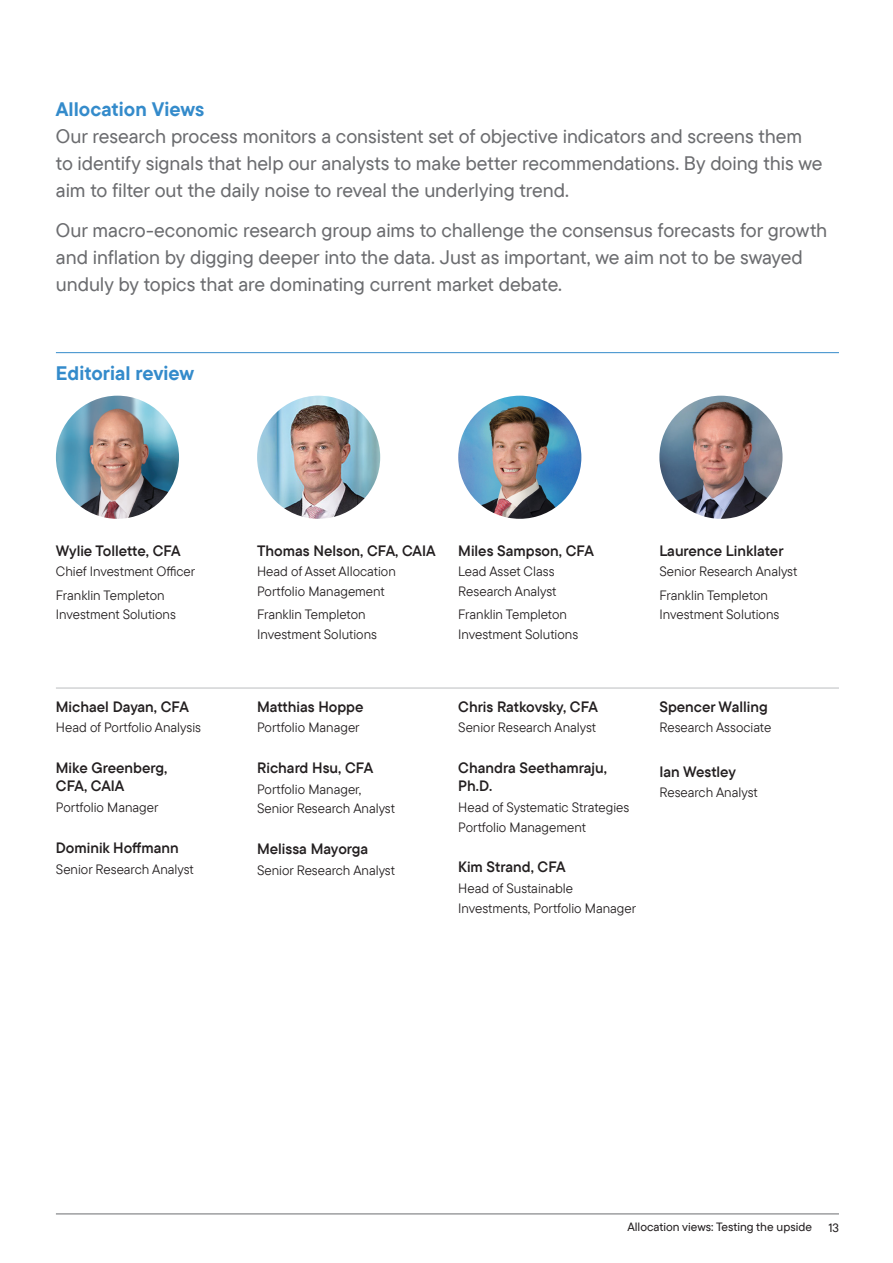
<style>
.page{position:relative;width:893px;height:1263px;background:#fff}
.page>*{position:absolute;margin:0;border:0;box-sizing:border-box;transform-origin:0 0}
.Body{font:500 19.5px/27px "TT Commons Pro";letter-spacing:-.005em;color:#6c6d70}
.Body-2{font:700 19.5px "TT Commons Pro";color:#348bcb}
.Contributor_list_nam{font:15px/18px "TT Commons Pro Db";color:#231f20}
.Author_name{font:15px "TT Commons Pro Db";color:#231f20}
.Contributor_title{font:13.5px/19.5px "TT Commons Pro";color:#231f20}
.t1{font:500 12px "TT Commons Pro";color:#231f20}
.s1{font-weight:700;color:#348bcb}
</style>
<div class="page">
<hr style="left:56px;top:1214px;width:756px;height:1px;background:#6c6d70">
<svg style="left:812px;top:1214px;width:27px;height:1px"></svg>
<img style="left:56px;top:396px;width:123px;height:123px;border-radius:62px">
<hr style="left:56px;top:352px;width:783px;height:1px;background:#348bcb">
<img style="left:458px;top:396px;width:123px;height:123px;border-radius:62px">
<img style="left:659px;top:396px;width:123px;height:123px;border-radius:62px">
<img style="left:257px;top:396px;width:123px;height:123px;border-radius:62px">
<hr style="left:56px;top:688px;width:783px;height:1px;background:#bcbdc0">
<p class="Body" style="left:56px;top:96px;width:768px"><span class="s1">Allocation Views<br></span>Our research process monitors a consistent set of objective indicators and screens them to identify signals that help our analysts to make better recommendations. By doing this we aim to filter out the daily noise to reveal the underlying trend.</p>
<p class="Body" style="left:56px;top:217px;width:773px">Our macro-economic research group aims to challenge the consensus forecasts for growth and inflation by digging deeper into the data. Just as important, we aim not to be swayed unduly by topics that are dominating current market debate.</p>
<p class="Body-2" style="left:56px;top:358px;width:140px">Editorial review</p>
<p class="Contributor_list_nam" style="left:56px;top:541px;width:126px">Wylie Tollette, CFA</p>
<p class="Contributor_title" style="left:56px;top:562px;width:141px">Chief Investment Officer</p>
<p class="Contributor_title" style="left:56px;top:585px;width:121px">Franklin Templeton<br>Investment Solutions</p>
<p class="Contributor_list_nam" style="left:56px;top:697px;width:135px">Michael Dayan, CFA</p>
<p class="Contributor_title" style="left:56px;top:718px;width:147px">Head of Portfolio Analysis</p>
<p class="Contributor_list_nam" style="left:56px;top:759px;width:113px">Mike Greenberg,<br>CFA, CAIA</p>
<p class="Contributor_title" style="left:56px;top:797px;width:104px">Portfolio Manager</p>
<p class="Contributor_list_nam" style="left:56px;top:839px;width:124px">Dominik Hoffmann</p>
<p class="Contributor_title" style="left:56px;top:859px;width:139px">Senior Research Analyst</p>
<p class="Contributor_list_nam" style="left:257px;top:541px;width:180px">Thomas Nelson, CFA, CAIA</p>
<p class="Contributor_title" style="left:257px;top:562px;width:140px">Head of Asset Allocation<br>Portfolio Management</p>
<p class="Contributor_title" style="left:257px;top:605px;width:121px">Franklin Templeton<br>Investment Solutions</p>
<p class="Contributor_list_nam" style="left:458px;top:541px;width:137px">Miles Sampson, CFA</p>
<p class="Contributor_title" style="left:458px;top:562px;width:100px">Lead Asset Class<br>Research Analyst</p>
<p class="Contributor_title" style="left:458px;top:605px;width:121px">Franklin Templeton<br>Investment Solutions</p>
<p class="Contributor_list_nam" style="left:659px;top:541px;width:126px">Laurence Linklater</p>
<p class="Contributor_title" style="left:659px;top:562px;width:139px">Senior Research Analyst</p>
<p class="Contributor_title" style="left:659px;top:585px;width:121px">Franklin Templeton<br>Investment Solutions</p>
<p class="Author_name" style="left:257px;top:695px;width:108px">Matthias Hoppe</p>
<p class="Contributor_title" style="left:257px;top:717px;width:104px">Portfolio Manager</p>
<p class="Contributor_list_nam" style="left:257px;top:759px;width:118px">Richard Hsu, CFA</p>
<p class="Contributor_title" style="left:257px;top:779px;width:139px">Portfolio Manager,<br>Senior Research Analyst</p>
<p class="Contributor_list_nam" style="left:257px;top:840px;width:113px">Melissa Mayorga</p>
<p class="Contributor_title" style="left:257px;top:860px;width:139px">Senior Research Analyst</p>
<p class="Contributor_list_nam" style="left:458px;top:697px;width:141px">Chris Ratkovsky, CFA</p>
<p class="Contributor_title" style="left:458px;top:718px;width:139px">Senior Research Analyst</p>
<p class="Contributor_list_nam" style="left:458px;top:759px;width:150px">Chandra Seethamraju,<br>Ph.D.</p>
<p class="Contributor_title" style="left:458px;top:797px;width:173px">Head of Systematic Strategies<br>Portfolio Management</p>
<p class="Contributor_list_nam" style="left:458px;top:858px;width:109px">Kim Strand, CFA</p>
<p class="Contributor_title" style="left:458px;top:878px;width:179px">Head of Sustainable<br>Investments, Portfolio Manager</p>
<p class="Contributor_list_nam" style="left:659px;top:697px;width:110px">Spencer Walling</p>
<p class="Contributor_title" style="left:659px;top:718px;width:113px">Research Associate</p>
<p class="Contributor_list_nam" style="left:659px;top:762px;width:78px">Ian Westley</p>
<p class="Contributor_title" style="left:659px;top:783px;width:100px">Research Analyst</p>
<p class="t1" style="left:627px;top:1218px;width:186px">Allocation views: Testing the upside</p>
<p class="t1" style="left:828px;top:1219px;width:12px">13</p>
</div>
